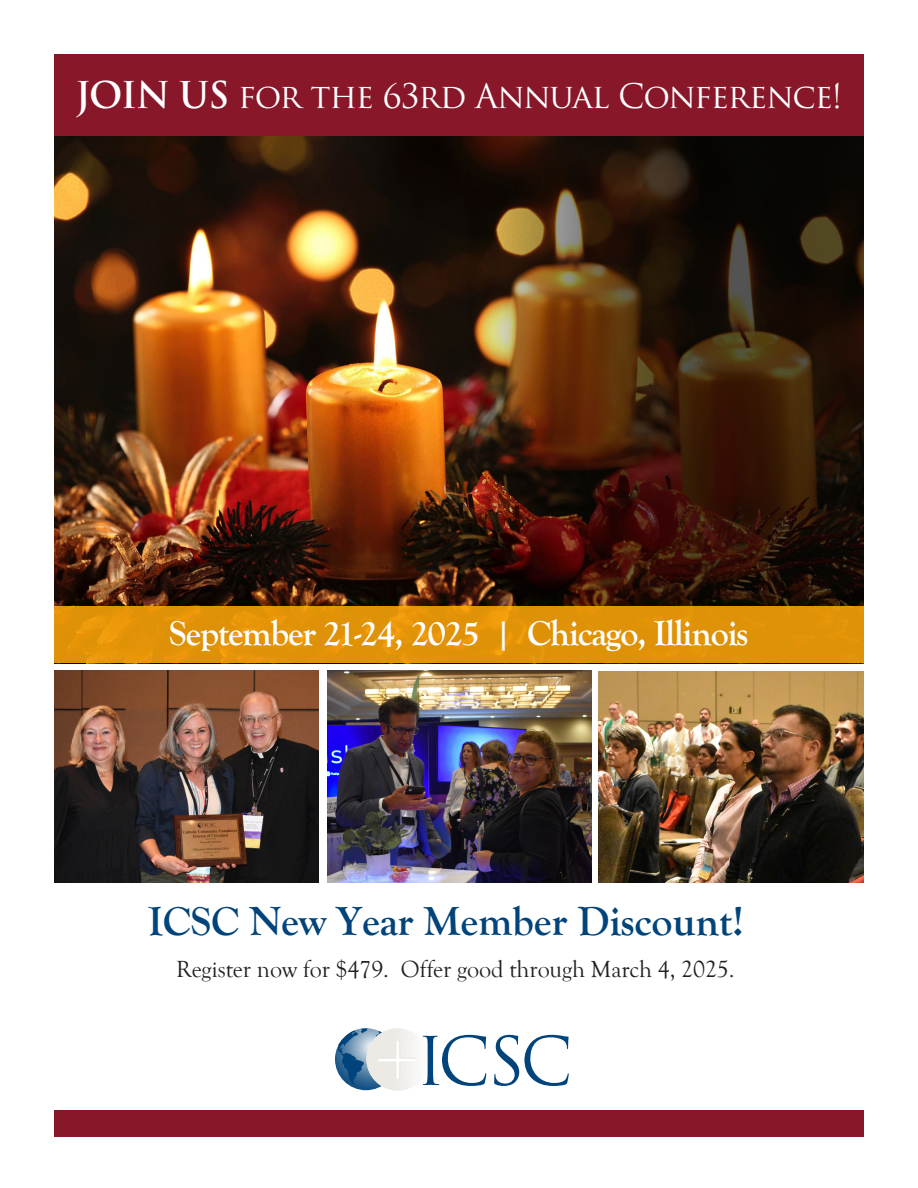
<style>
.page{position:relative;width:918px;height:1188px;background:#fff}
.page>*{position:absolute;margin:0;border:0;box-sizing:border-box;transform-origin:0 0}
.t1{font:65.25px "Trajan Pro";color:#00447b}
.t2{font:700 42px "Goudy Old Style T";letter-spacing:-.005em;color:#00447b}
.t3{font:700 36px "Goudy Old Style T";letter-spacing:-.03em;color:#fff}
.t4{font:33px "Trajan Pro";letter-spacing:-.03em;color:#fff}
.t5{font:24px "Goudy Old Style T";letter-spacing:-.005em;color:#231f20}
.s1{font-weight:700;font-size:36px}
.s2{font-family:"Goudy Old Sty"}
</style>
<div class="page">
<img style="left:327px;top:671px;width:265px;height:212px">
<img style="left:54px;top:671px;width:265px;height:212px">
<img style="left:598px;top:672px;width:266px;height:211px">
<svg style="left:335px;top:1028px;width:46px;height:62px"></svg>
<div style="left:366px;top:1028px;width:63px;height:63px;background:linear-gradient(to right,#e4e2dd,#fcfbf9);border-radius:50%"></div>
<hr style="left:398px;top:1042px;width:2px;height:36px;background:#e9e5de">
<hr style="left:379px;top:1058px;width:36px;height:2px;background:#e9e5de">
<hr style="left:379px;top:1059px;width:36px;height:2px;background:#fff">
<hr style="left:397px;top:1042px;width:2px;height:36px;background:#fff">
<img style="left:54px;top:136px;width:405px;height:470px">
<svg style="left:459px;top:136px;width:405px;height:470px;background:#351c0b"></svg>
<div style="left:54px;top:606px;width:810px;height:57px;background:linear-gradient(to right,#e59408,#df9207)"></div>
<div style="left:54px;top:54px;width:810px;height:82px;background:#871729"></div>
<div style="left:54px;top:1110px;width:810px;height:27px;background:#871729"></div>
<p class="t4" style="left:76px;top:75px;width:768px"><span class="s1">JOIN US</span> for the 63rd Annual Conference!</p>
<p class="t3" style="left:169px;top:613px;width:581px">September 21-24, 2025 | Chicago, Illinois</p>
<p class="t2" style="left:148px;top:897px;width:597px">ICSC <span class="s2">New Year Member</span> Discount!</p>
<p class="t5" style="left:176px;top:956px;width:560px">Register now for $<span class="s2">479</span>. Offer good through <span class="s2">March 4</span>, 2025.</p>
<p class="t1" style="left:416px;top:1020px;width:158px">ICSC</p>
</div>
